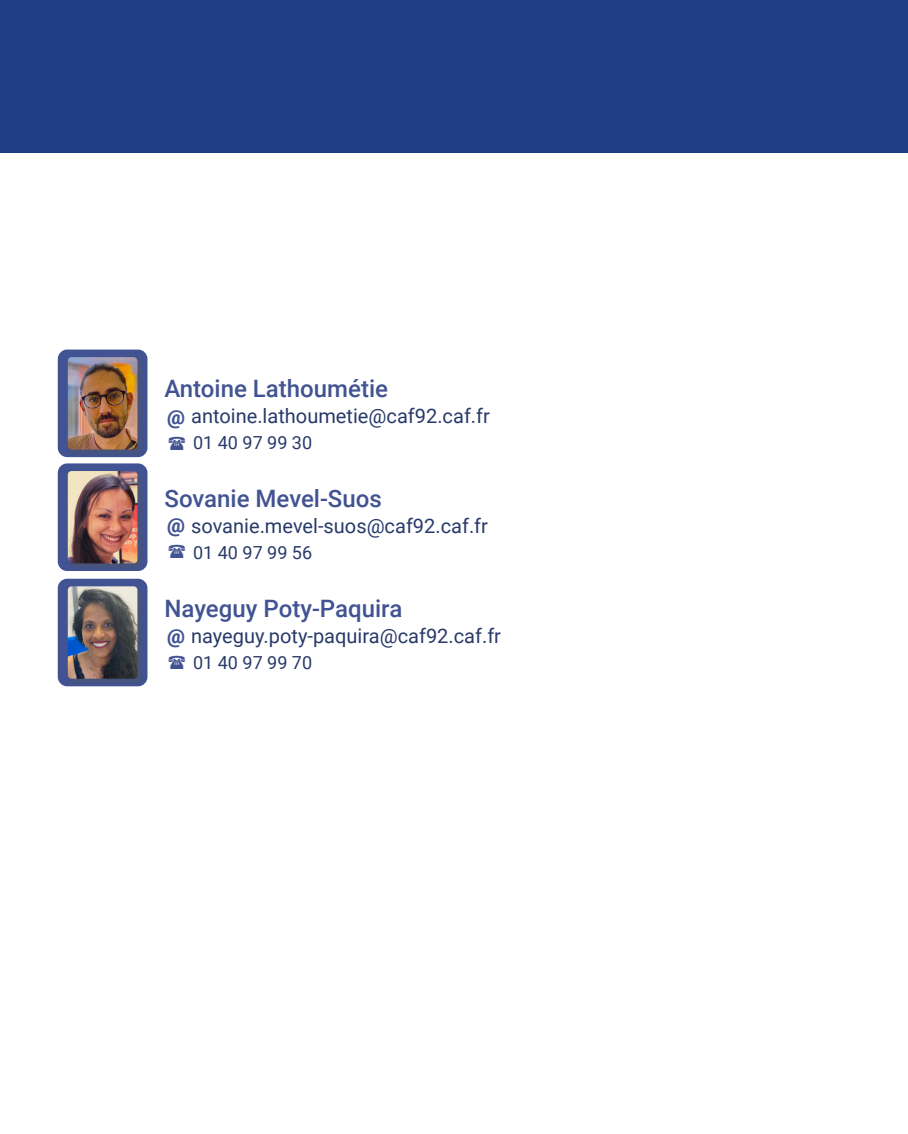
<style>
.page{position:relative;width:908px;height:1134px;background:#fff}
.page>*{position:absolute;margin:0;border:0;box-sizing:border-box;transform-origin:0 0}
.t1{font:500 24px "Roboto";color:#415392}
.t2{font:20px "Roboto";color:#283a69}
.t3{font:18px "Roboto";color:#283a69}
.s1{font-weight:900;color:#415392}
</style>
<div class="page">
<div style="left:58px;top:463px;width:89px;height:108px;background:#415392;border-radius:9px"></div>
<div style="left:67px;top:470px;width:78px;height:101px;background:#525758;opacity:.44"></div>
<img style="left:68px;top:471px;width:69px;height:92px">
<div style="left:58px;top:579px;width:89px;height:107px;background:#415392;border-radius:9px"></div>
<div style="left:67px;top:585px;width:78px;height:101px;background:#525758;opacity:.44"></div>
<img style="left:68px;top:586px;width:69px;height:93px">
<div style="left:58px;top:350px;width:89px;height:107px;background:#415392;border-radius:9px"></div>
<div style="left:67px;top:356px;width:78px;height:101px;background:#525758;opacity:.44"></div>
<img style="left:68px;top:357px;width:69px;height:92px">
<div style="left:0;top:0;width:907px;height:152px;background:#1e3d82"></div>
<p class="t1" style="left:164px;top:372px;width:225px">Antoine Lathoumétie</p>
<p class="t2" style="left:167px;top:402px;width:324px"><span class="s1">@</span> antoine.lathoumetie@caf92.caf.fr</p>
<p class="t3" style="left:193px;top:430px;width:121px">01 40 97 99 30</p>
<p class="t1" style="left:164px;top:481px;width:219px">Sovanie Mevel-Suos</p>
<p class="t2" style="left:167px;top:512px;width:322px"><span class="s1">@</span> sovanie.mevel-suos@caf92.caf.fr</p>
<p class="t3" style="left:193px;top:540px;width:121px">01 40 97 99 56</p>
<p class="t1" style="left:164px;top:591px;width:239px">Nayeguy Poty-Paquira</p>
<p class="t2" style="left:167px;top:621px;width:335px"><span class="s1">@</span> nayeguy.poty-paquira@caf92.caf.fr</p>
<p class="t3" style="left:193px;top:649px;width:121px">01 40 97 99 70</p>
</div>
